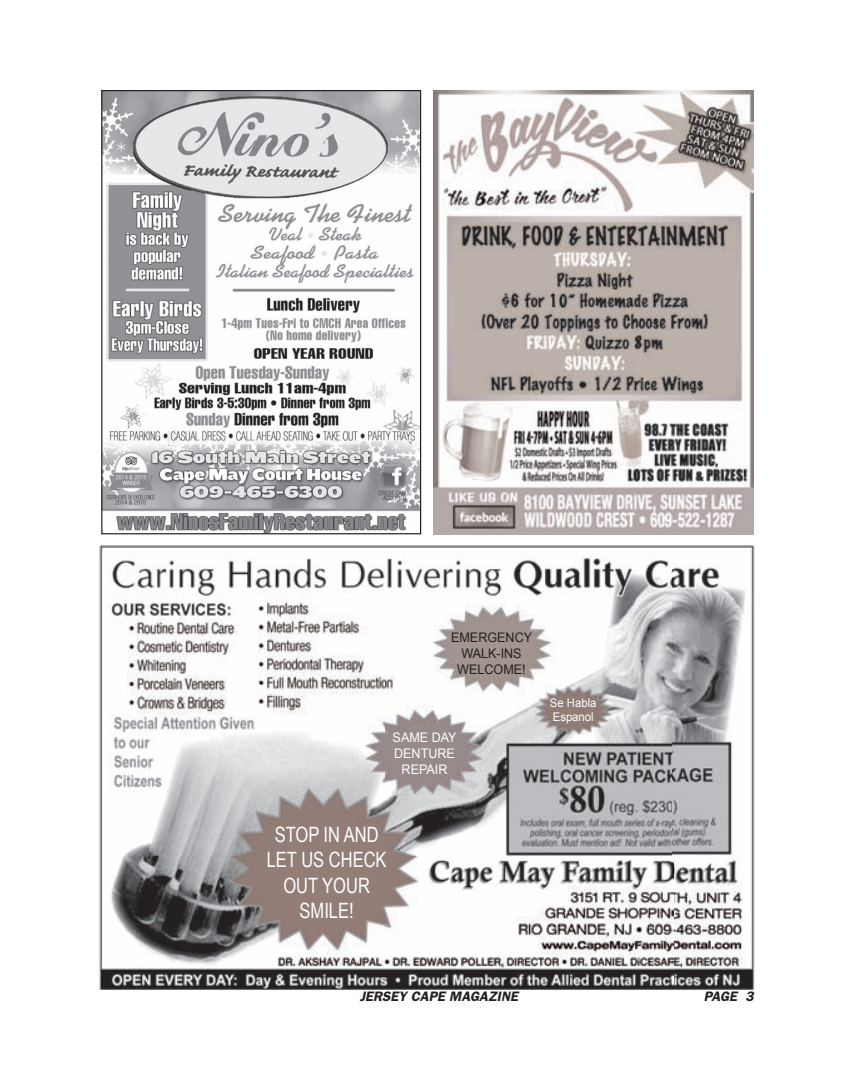
<style>
.page{position:relative;width:855px;height:1080px;background:#fff}
.page>*{position:absolute;margin:0;border:0;box-sizing:border-box;transform-origin:0 0}
.t1{font:21.12px/25.4px "Arial Narrow";color:#fff;text-align:center;scale:.95 1}
.t2{font:italic 600 13.75px "Franklin Gothic";color:#231f20}
.t3{font:13.25px/15.9px "Arial";color:#231f20;text-align:center;scale:.95 1}
.t4{font:13.25px/15.9px "Arial";color:#fff;text-align:center;scale:.95 1}
.t5{font:11.88px/14.2px "Arial";color:#fff;scale:.95 1}
</style>
<div class="page">
<img style="left:434px;top:90px;width:320px;height:444px">
<svg style="left:101px;top:90px;width:320px;height:444px"></svg>
<img style="left:99px;top:546px;width:656px;height:444px">
<p class="t3" style="left:451px;top:630px;width:87px">EMERGENCY<br>WALK-INS<br>WELCOME!</p>
<p class="t4" style="left:393px;top:730px;width:69px">SAME DAY<br>DENTURE<br>REPAIR</p>
<p class="t5" style="left:550px;top:696px;width:50px">Se Habla<br>Espanol</p>
<p class="t1" style="left:267px;top:822px;width:128px">STOP IN AND<br>LET US CHECK<br>OUT YOUR<br>SMILE!</p>
<p class="t2" style="left:360px;top:988px;width:160px">JERSEY CAPE MAGAZINE</p>
<p class="t2" style="left:704px;top:988px;width:51px">PAGE 3</p>
</div>
